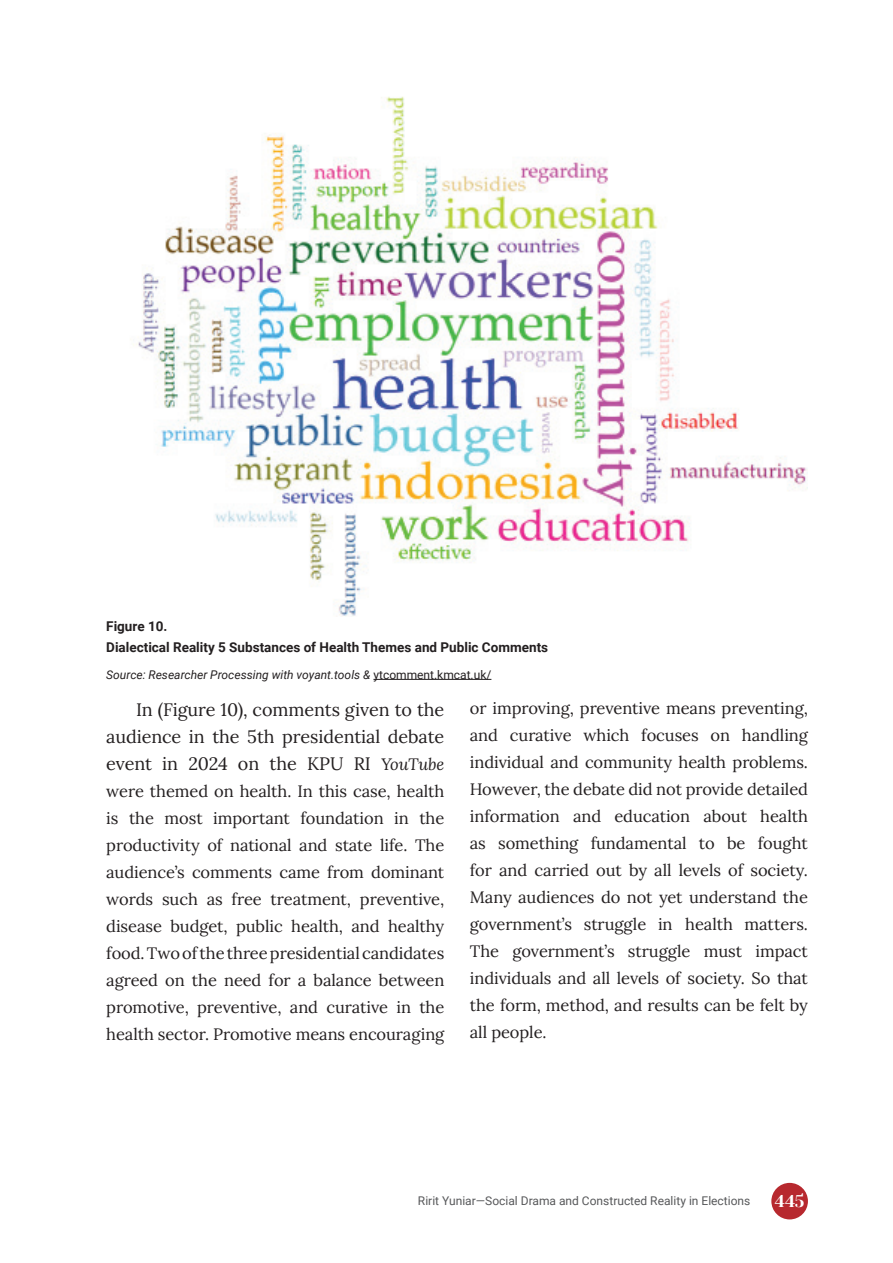
<style>
.page{position:relative;width:893px;height:1263px;background:#fff}
.page>*{position:absolute;margin:0;border:0;box-sizing:border-box;transform-origin:0 0}
.t1{font:18px/27px "Lora";letter-spacing:-.005em;color:#231f20;text-align:justify}
.t2{font:16.95px "Yeseva One";color:#fff}
.t3{font:16.5px/27px "Lora";letter-spacing:-.005em;color:#231f20;text-align:justify}
.t4{font:700 13.5px/21px "Roboto";color:#231f20}
.t5{font:italic 12px "Roboto";color:#231f20}
.t6{font:12px "Roboto";color:#57585a}
.s1{font-style:normal}
.s2{font-style:italic;font-size:16.5px}
</style>
<div class="page">
<div style="left:771px;top:1183px;width:37px;height:36px;background:#b7282e;border-radius:50%"></div>
<img style="left:133px;top:96px;width:675px;height:520px">
<hr style="left:373px;top:679px;width:118px;height:1px;background:#231f20">
<p class="t4" style="left:106px;top:615px;width:443px">Figure 10.<br>Dialectical Reality 5 Substances of Health Themes and Public Comments</p>
<p class="t5" style="left:106px;top:666px;width:387px">Source: Researcher Processing with voyant.tools &amp; <span class="s1">ytcomment.kmcat.uk/</span></p>
<p class="t1" style="left:106px;top:694px;width:340px;text-indent:30px">In (Figure 10), comments given to the audience in the 5th presidential debate event in 2024 on the KPU RI <span class="s2">YouTube</span></p>
<p class="t3" style="left:106px;top:776px;width:340px">were themed on health. In this case, health is the most important foundation in the productivity of national and state life. The audience’s comments came from dominant words such as free treatment, preventive, disease budget, public health, and healthy food. Two of the three presidential candidates agreed on the need for a balance between promotive, preventive, and curative in the health sector. Promotive means encouraging</p>
<p class="t3" style="left:470px;top:693px;width:340px">or improving, preventive means preventing, and curative which focuses on handling individual and community health problems.<br>However, the debate did not provide detailed information and education about health as something fundamental to be fought for and carried out by all levels of society.<br>Many audiences do not yet understand the government’s struggle in health matters.<br>The government’s struggle must impact individuals and all levels of society. So that the form, method, and results can be felt by all people.</p>
<p class="t6" style="left:418px;top:1192px;width:334px">Ririt Yuniar—Social Drama and Constructed Reality in Elections</p>
<p class="t2" style="left:775px;top:1188px;width:31px">445</p>
</div>
